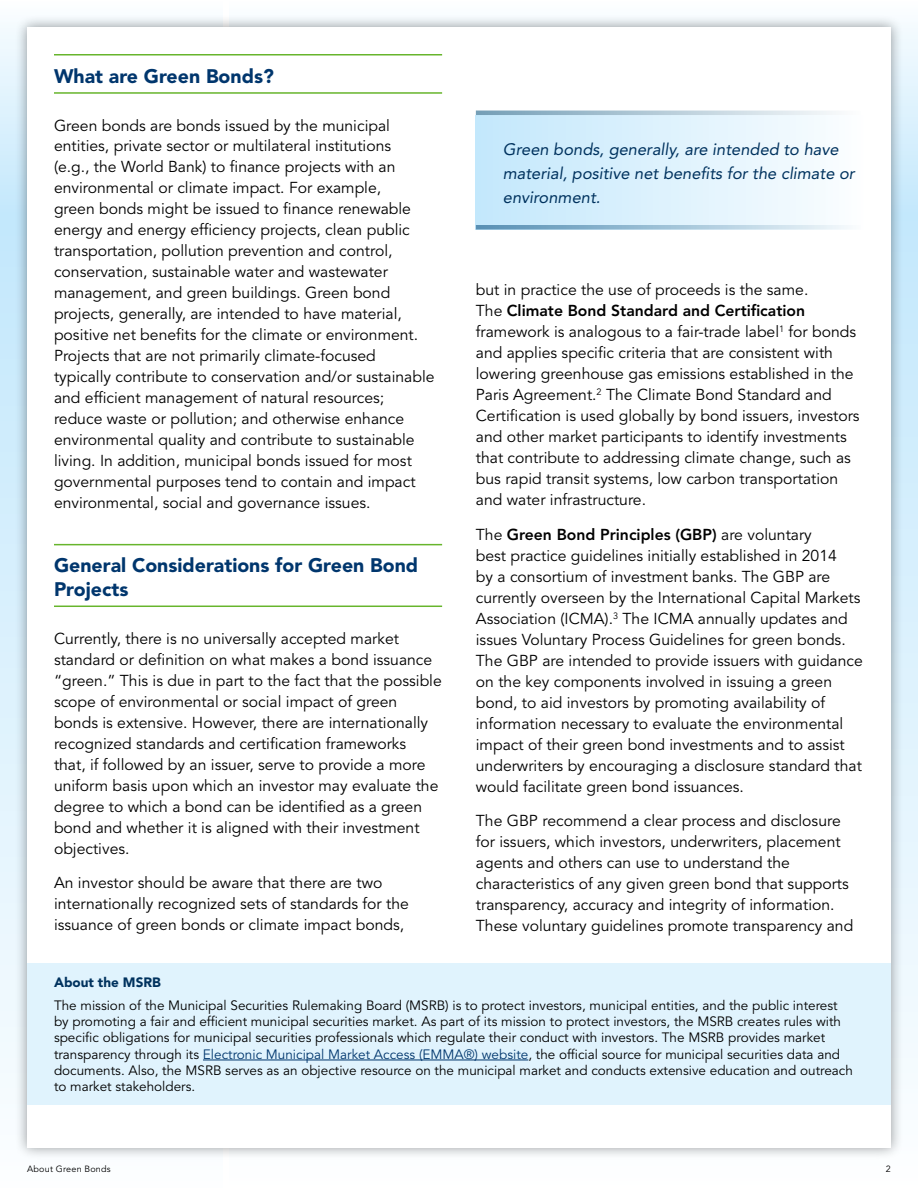
<style>
.page{position:relative;width:918px;height:1188px;background:#fff}
.page>*{position:absolute;margin:0;border:0;box-sizing:border-box;transform-origin:0 0}
.t1{font:900 19.5px/23.4px "Avenir LT Std";color:#00366d}
.t2{font:italic 16.5px/24px "Avenir LT Std";color:#00325e}
.t3{font:15.75px/21px "Avenir LT Std";color:#000}
.t4{font:13.5px/16.2px "Avenir LT Std";color:#000}
.t5{font:900 13.5px "Avenir LT Std";color:#00325e}
.t6{font:9px "Avenir LT Std";letter-spacing:.025em;color:#000}
.s1{font-weight:800}
.s2{color:#00366d}
</style>
<div class="page">
<div style="left:0;top:0;width:223px;height:216px;background:linear-gradient(to bottom,#fbfeff,#c3e7fc)"></div>
<div style="left:230px;top:201px;width:688px;height:984px;background:linear-gradient(to bottom,#c2e7fc,#fbfeff)"></div>
<div style="left:230px;top:0;width:688px;height:216px;background:linear-gradient(to bottom,#fbfeff,#c3e7fc)"></div>
<div style="left:0;top:216px;width:223px;height:972px;background:linear-gradient(to bottom,#c2e7fc,#fafdff)"></div>
<div style="left:15px;top:15px;width:889px;height:1145px;background:#000;opacity:.4"></div>
<div style="left:27px;top:27px;width:864px;height:1121px;background:#fff"></div>
<hr style="left:54px;top:54px;width:388px;height:2px;background:#67b52c">
<hr style="left:54px;top:92px;width:388px;height:2px;background:#67b52c">
<hr style="left:54px;top:544px;width:388px;height:1px;background:#67b52c">
<hr style="left:54px;top:606px;width:388px;height:1px;background:#67b52c">
<div style="left:27px;top:963px;width:864px;height:142px;background:#e0f3fd"></div>
<hr style="left:203px;top:1060px;width:325px;height:1px;background:#00366d">
<div style="left:476px;top:115px;width:388px;height:115px;background:linear-gradient(to right,#c3e7fc,#fbfdff)"></div>
<svg style="left:476px;top:111px;width:360px;height:4px"></svg>
<svg style="left:476px;top:225px;width:385px;height:5px"></svg>
<p class="t1" style="left:54px;top:64px;width:221px">What are Green Bonds?</p>
<p class="t3" style="left:54px;top:115px;width:382px">Green bonds are bonds issued by the municipal entities, private sector or multilateral institutions<br>(e.g., the World Bank) to finance projects with an environmental or climate impact. For example,<br>green bonds might be issued to finance renewable energy and energy efficiency projects, clean public transportation, pollution prevention and control, conservation, sustainable water and wastewater management, and green buildings. Green bond projects, generally, are intended to have material, positive net benefits for the climate or environment.<br>Projects that are not primarily climate-focused typically contribute to conservation and/or sustainable and efficient management of natural resources; reduce waste or pollution; and otherwise enhance environmental quality and contribute to sustainable living. In addition, municipal bonds issued for most governmental purposes tend to contain and impact environmental, social and governance issues.</p>
<p class="t1" style="left:54px;top:554px;width:366px">General Considerations for Green Bond<br>Projects</p>
<p class="t3" style="left:54px;top:628px;width:389px">Currently, there is no universally accepted market standard or definition on what makes a bond issuance “green.” This is due in part to the fact that the possible scope of environmental or social impact of green bonds is extensive. However, there are internationally recognized standards and certification frameworks that, if followed by an issuer, serve to provide a more uniform basis upon which an investor may evaluate the degree to which a bond can be identified as a green bond and whether it is aligned with their investment objectives.</p>
<p class="t3" style="left:54px;top:873px;width:356px">An investor should be aware that there are two internationally recognized sets of standards for the issuance of green bonds or climate impact bonds,</p>
<p class="t2" style="left:503px;top:137px;width:353px">Green bonds, generally, are intended to have material, positive net benefits for the climate or environment.</p>
<p class="t3" style="left:476px;top:280px;width:385px">but in practice the use of proceeds is the same.<br>The <span class="s1">Climate Bond Standard and Certification </span>framework is analogous to a fair-trade label<sup>1</sup> for bonds and applies specific criteria that are consistent with lowering greenhouse gas emissions established in the Paris Agreement.<sup>2</sup> The Climate Bond Standard and Certification is used globally by bond issuers, investors and other market participants to identify investments that contribute to addressing climate change, such as bus rapid transit systems, low carbon transportation and water infrastructure.</p>
<p class="t3" style="left:476px;top:524px;width:389px">The <span class="s1">Green Bond Principles (GBP)</span> are voluntary<br>best practice guidelines initially established in 2014<br>by a consortium of investment banks. The GBP are currently overseen by the International Capital Markets Association (ICMA).<sup>3</sup> The ICMA annually updates and issues Voluntary Process Guidelines for green bonds.<br>The GBP are intended to provide issuers with guidance on the key components involved in issuing a green bond, to aid investors by promoting availability of information necessary to evaluate the environmental impact of their green bond investments and to assist underwriters by encouraging a disclosure standard that would facilitate green bond issuances.</p>
<p class="t3" style="left:476px;top:811px;width:379px">The GBP recommend a clear process and disclosure for issuers, which investors, underwriters, placement agents and others can use to understand the characteristics of any given green bond that supports transparency, accuracy and integrity of information.<br>These voluntary guidelines promote transparency and</p>
<p class="t5" style="left:54px;top:974px;width:108px">About the MSRB</p>
<p class="t4" style="left:54px;top:998px;width:800px">The mission of the Municipal Securities Rulemaking Board (MSRB) is to protect investors, municipal entities, and the public interest by promoting a fair and efficient municipal securities market. As part of its mission to protect investors, the MSRB creates rules with specific obligations for municipal securities professionals which regulate their conduct with investors. The MSRB provides market transparency through its <span class="s2">Electronic Municipal Market Access (EMMA®) website</span>, the official source for municipal securities data and documents. Also, the MSRB serves as an objective resource on the municipal market and conducts extensive education and outreach to market stakeholders.</p>
<p class="t6" style="left:27px;top:1164px;width:85px">About Green Bonds</p>
<p class="t6" style="left:886px;top:1164px;width:7px">2</p>
</div>
